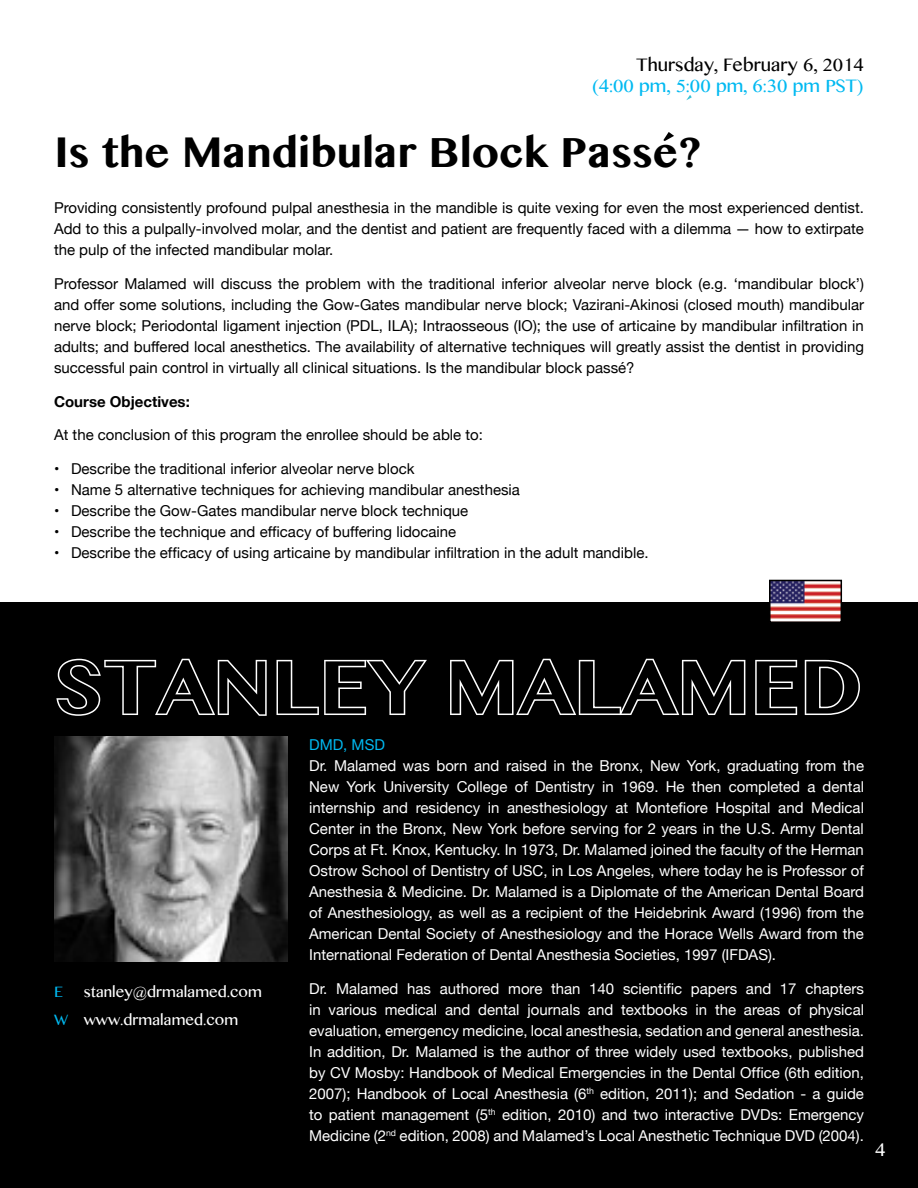
<style>
.page{position:relative;width:918px;height:1188px;background:#fff}
.page>*{position:absolute;margin:0;border:0;box-sizing:border-box;transform-origin:0 0}
.t1{font:700 75px "Bangla MN";color:#000}
.t2{font:700 42px "Bangla MN";color:#000}
.t3{font:18px "Bangla MN";color:#00b9f1}
.t4{font:18px "Bangla MN";color:#000}
.t5{font:18px "Bangla MN";color:#fff}
.t6{font:15px/21px "Helvetica Neue";color:#fff;text-align:justify}
.t7{font:15px/21px "Helvetica Neue";color:#000;text-align:justify}
.t8{font:15px/28.2px "Bangla MN";color:#fff}
.t9{font:700 15px "Helvetica Neue";color:#000}
.t10{font:15px "Helvetica Neue";color:#00b9f1}
.t11{font:15px "Bangla MN";color:#00b9f1}
.s1{color:#00b9f1}
</style>
<div class="page">
<div style="left:0;top:602px;width:918px;height:586px;background:#000"></div>
<img style="left:772px;top:583px;width:67px;height:37px">
<div style="left:769px;top:580px;width:73px;height:43px;border:2px solid #000"></div>
<img style="left:54px;top:736px;width:234px;height:226px">
<svg style="left:56px;top:658px;width:211px;height:58px"></svg>
<svg style="left:276px;top:659px;width:151px;height:56px"></svg>
<svg style="left:450px;top:658px;width:296px;height:58px"></svg>
<svg style="left:755px;top:659px;width:105px;height:56px"></svg>
<svg style="left:663px;top:132px;width:11px;height:9px"></svg>
<svg style="left:686px;top:95px;width:6px;height:5px"></svg>
<p class="t4" style="left:636px;top:53px;width:229px">Thursday, February 6, 2014</p>
<p class="t3" style="left:592px;top:74px;width:274px">(4:00 pm, 5:00 pm, 6:30 pm PST)</p>
<h2 class="t2" style="left:54px;top:125px;width:649px">Is the Mandibular Block Passe?</h2>
<p class="t7" style="left:54px;top:198px;width:811px">Providing consistently profound pulpal anesthesia in the mandible is quite vexing for even the most experienced dentist.<br>Add to this a pulpally-involved molar, and the dentist and patient are frequently faced with a dilemma — how to extirpate the pulp of the infected mandibular molar.</p>
<p class="t7" style="left:54px;top:274px;width:812px">Professor Malamed will discuss the problem with the traditional inferior alveolar nerve block (e.g. ‘mandibular block’) and offer some solutions, including the Gow-Gates mandibular nerve block; Vazirani-Akinosi (closed mouth) mandibular nerve block; Periodontal ligament injection (PDL, ILA); Intraosseous (IO); the use of articaine by mandibular infiltration in adults; and buffered local anesthetics. The availability of alternative techniques will greatly assist the dentist in providing successful pain control in virtually all clinical situations. Is the mandibular block passé?</p>
<p class="t9" style="left:54px;top:389px;width:137px">Course Objectives:</p>
<p class="t7" style="left:54px;top:425px;width:430px">At the conclusion of this program the enrollee should be able to:</p>
<p class="t7" style="left:54px;top:459px;width:362px">• Describe the traditional inferior alveolar nerve block</p>
<p class="t7" style="left:54px;top:480px;width:467px">• Name 5 alternative techniques for achieving mandibular anesthesia</p>
<p class="t7" style="left:54px;top:501px;width:416px">• Describe the Gow-Gates mandibular nerve block technique</p>
<p class="t7" style="left:54px;top:522px;width:404px">• Describe the technique and efficacy of buffering lidocaine</p>
<p class="t7" style="left:54px;top:543px;width:596px">• Describe the efficacy of using articaine by mandibular infiltration in the adult mandible.</p>
<h1 class="t1" style="left:54px;top:639px;width:810px">Stanley Malam ed</h1>
<p class="t8" style="left:54px;top:977px;width:209px;text-indent:30px">stanley@drmalamed.com<br><span class="s1">W</span> www.drmalamed.com</p>
<p class="t11" style="left:54px;top:982px;width:10px">E</p>
<p class="t10" style="left:309px;top:734px;width:77px">DMD, MSD</p>
<p class="t6" style="left:309px;top:756px;width:556px">Dr. Malamed was born and raised in the Bronx, New York, graduating from the New York University College of Dentistry in 1969. He then completed a dental internship and residency in anesthesiology at Montefiore Hospital and Medical Center in the Bronx, New York before serving for 2 years in the U.S. Army Dental Corps at Ft. Knox, Kentucky. In 1973, Dr. Malamed joined the faculty of the Herman Ostrow School of Dentistry of USC, in Los Angeles, where today he is Professor of Anesthesia &amp; Medicine. Dr. Malamed is a Diplomate of the American Dental Board of Anesthesiology, as well as a recipient of the Heidebrink Award (1996) from the American Dental Society of Anesthesiology and the Horace Wells Award from the International Federation of Dental Anesthesia Societies, 1997 (IFDAS).</p>
<p class="t6" style="left:309px;top:979px;width:556px">Dr. Malamed has authored more than 140 scientific papers and 17 chapters in various medical and dental journals and textbooks in the areas of physical evaluation, emergency medicine, local anesthesia, sedation and general anesthesia.<br>In addition, Dr. Malamed is the author of three widely used textbooks, published by CV Mosby: Handbook of Medical Emergencies in the Dental Office (6th edition, 2007); Handbook of Local Anesthesia (6<sup>th</sup> edition, 2011); and Sedation - a guide to patient management (5<sup>th</sup> edition, 2010) and two interactive DVDs: Emergency Medicine (2<sup>nd</sup> edition, 2008) and Malamed’s Local Anesthetic Technique DVD (2004).</p>
<p class="t5" style="left:875px;top:1138px;width:12px">4</p>
</div>
